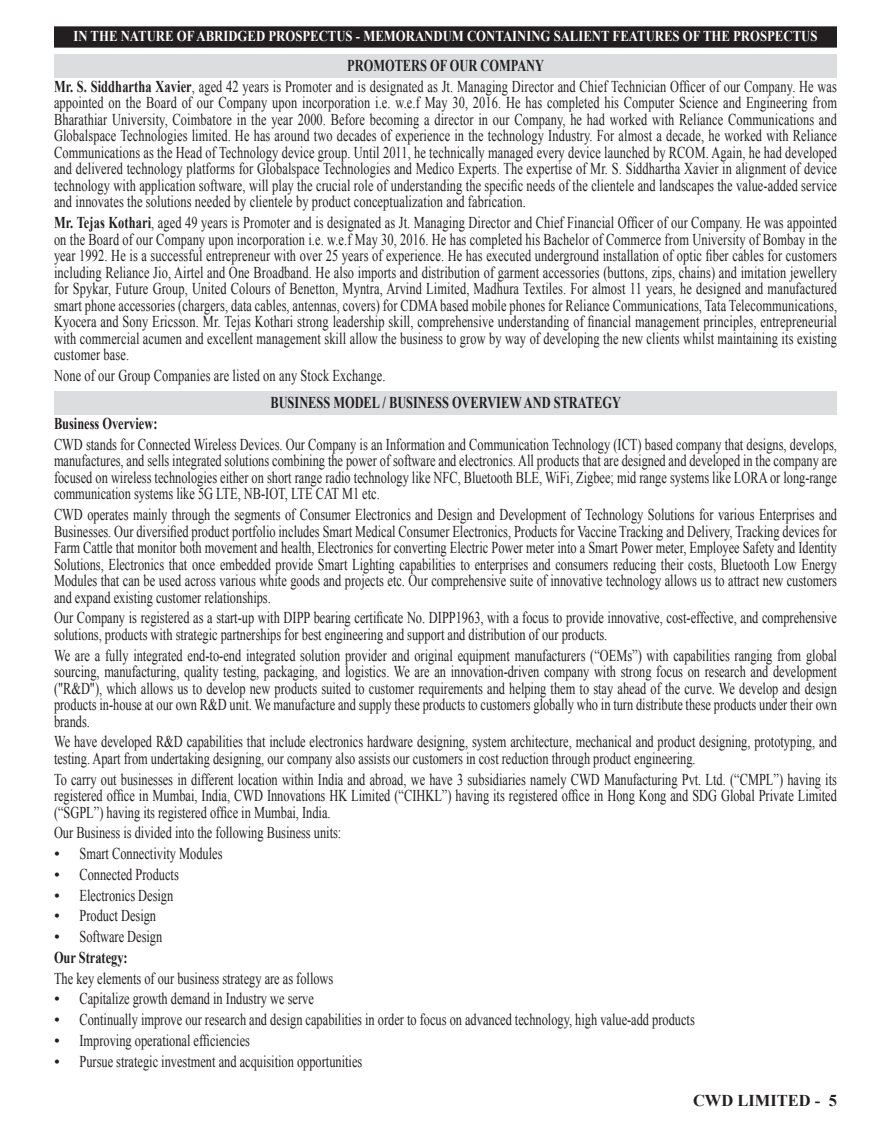
<style>
.page{position:relative;width:891px;height:1134px;background:#fff}
.page>*{position:absolute;margin:0;border:0;box-sizing:border-box;transform-origin:0 0}
.List_Paragraph_headi{font:16.5px/16.5px "Times New Roman";color:#231f20;text-align:justify;scale:.75 1}
.List_Paragraph_headi-2{font:16.5px "Times New Roman";color:#231f20}
.t1{font:700 16.5px "Times New Roman";color:#231f20;scale:.75 1}
.t2{font:700 16.5px "Times New Roman";color:#231f20}
.t3{font:700 15px "Times New Roman";color:#fff;scale:.85 1}
.s1{font-weight:700}
</style>
<div class="page">
<div style="left:55px;top:27px;width:781px;height:20px;background:#231f20"></div>
<div style="left:54px;top:26px;width:783px;height:22px;border:2px solid #231f20"></div>
<div style="left:54px;top:54px;width:783px;height:23px;background:#dcdddf"></div>
<div style="left:54px;top:391px;width:783px;height:23px;background:#dcdddf"></div>
<p class="t3" style="left:74px;top:26px;width:877px">IN THE NATURE OF ABRIDGED PROSPECTUS - MEMORANDUM CONTAINING SALIENT FEATURES OF THE PROSPECTUS</p>
<p class="t1" style="left:347px;top:54px;width:264px">PROMOTERS OF OUR COMPANY</p>
<p class="List_Paragraph_headi" style="left:54px;top:78px;width:1046px"><span class="s1">Mr. S. Siddhartha Xavier</span>, aged 42 years is Promoter and is designated as Jt. Managing Director and Chief Technician Officer of our Company. He was appointed on the Board of our Company upon incorporation i.e. w.e.f May 30, 2016. He has completed his Computer Science and Engineering from Bharathiar University, Coimbatore in the year 2000. Before becoming a director in our Company, he had worked with Reliance Communications and Globalspace Technologies limited. He has around two decades of experience in the technology Industry. For almost a decade, he worked with Reliance Communications as the Head of Technology device group. Until 2011, he technically managed every device launched by RCOM. Again, he had developed and delivered technology platforms for Globalspace Technologies and Medico Experts. The expertise of Mr. S. Siddhartha Xavier in alignment of device technology with application software, will play the crucial role of understanding the specific needs of the clientele and landscapes the value-added service and innovates the solutions needed by clientele by product conceptualization and fabrication.</p>
<p class="List_Paragraph_headi" style="left:54px;top:214px;width:1046px"><span class="s1">Mr. Tejas Kothari</span>, aged 49 years is Promoter and is designated as Jt. Managing Director and Chief Financial Officer of our Company. He was appointed on the Board of our Company upon incorporation i.e. w.e.f May 30, 2016. He has completed his Bachelor of Commerce from University of Bombay in the year 1992. He is a successful entrepreneur with over 25 years of experience. He has executed underground installation of optic fiber cables for customers including Reliance Jio, Airtel and One Broadband. He also imports and distribution of garment accessories (buttons, zips, chains) and imitation jewellery for Spykar, Future Group, United Colours of Benetton, Myntra, Arvind Limited, Madhura Textiles. For almost 11 years, he designed and manufactured smart phone accessories (chargers, data cables, antennas, covers) for CDMA based mobile phones for Reliance Communications, Tata Telecommunications, Kyocera and Sony Ericsson. Mr. Tejas Kothari strong leadership skill, comprehensive understanding of financial management principles, entrepreneurial with commercial acumen and excellent management skill allow the business to grow by way of developing the new clients whilst maintaining its existing customer base.</p>
<p class="List_Paragraph_headi" style="left:54px;top:367px;width:444px">None of our Group Companies are listed on any Stock Exchange.</p>
<p class="t1" style="left:270px;top:391px;width:469px">BUSINESS MODEL / BUSINESS OVERVIEW AND STRATEGY</p>
<p class="t1" style="left:54px;top:412px;width:139px">Business Overview:</p>
<p class="List_Paragraph_headi" style="left:54px;top:436px;width:1046px">CWD stands for Connected Wireless Devices. Our Company is an Information and Communication Technology (ICT) based company that designs, develops, manufactures, and sells integrated solutions combining the power of software and electronics. All products that are designed and developed in the company are focused on wireless technologies either on short range radio technology like NFC, Bluetooth BLE, WiFi, Zigbee; mid range systems like LORA or long-range communication systems like 5G LTE, NB-IOT, LTE CAT M1 etc.</p>
<p class="List_Paragraph_headi" style="left:54px;top:506px;width:1046px">CWD operates mainly through the segments of Consumer Electronics and Design and Development of Technology Solutions for various Enterprises and Businesses. Our diversified product portfolio includes Smart Medical Consumer Electronics, Products for Vaccine Tracking and Delivery, Tracking devices for Farm Cattle that monitor both movement and health, Electronics for converting Electric Power meter into a Smart Power meter, Employee Safety and Identity Solutions, Electronics that once embedded provide Smart Lighting capabilities to enterprises and consumers reducing their costs, Bluetooth Low Energy Modules that can be used across various white goods and projects etc. Our comprehensive suite of innovative technology allows us to attract new customers and expand existing customer relationships.</p>
<p class="List_Paragraph_headi" style="left:54px;top:609px;width:1046px">Our Company is registered as a start-up with DIPP bearing certificate No. DIPP1963, with a focus to provide innovative, cost-effective, and comprehensive solutions, products with strategic partnerships for best engineering and support and distribution of our products.</p>
<p class="List_Paragraph_headi" style="left:54px;top:647px;width:1046px">We are a fully integrated end-to-end integrated solution provider and original equipment manufacturers (“OEMs”) with capabilities ranging from global sourcing, manufacturing, quality testing, packaging, and logistics. We are an innovation-driven company with strong focus on research and development ("R&amp;D"), which allows us to develop new products suited to customer requirements and helping them to stay ahead of the curve. We develop and design products in-house at our own R&amp;D unit. We manufacture and supply these products to customers globally who in turn distribute these products under their own brands.</p>
<p class="List_Paragraph_headi" style="left:54px;top:733px;width:1046px">We have developed R&amp;D capabilities that include electronics hardware designing, system architecture, mechanical and product designing, prototyping, and testing. Apart from undertaking designing, our company also assists our customers in cost reduction through product engineering.</p>
<p class="List_Paragraph_headi" style="left:54px;top:771px;width:1046px">To carry out businesses in different location within India and abroad, we have 3 subsidiaries namely CWD Manufacturing Pvt. Ltd. (“CMPL”) having its registered office in Mumbai, India, CWD Innovations HK Limited (“CIHKL”) having its registered office in Hong Kong and SDG Global Private Limited (“SGPL”) having its registered office in Mumbai, India.</p>
<p class="List_Paragraph_headi" style="left:54px;top:824px;width:385px">Our Business is divided into the following Business units:</p>
<p class="List_Paragraph_headi-2" style="left:54px;top:843px;width:170px">• Smart Connectivity Modules</p>
<p class="List_Paragraph_headi-2" style="left:54px;top:863px;width:126px">• Connected Products</p>
<p class="List_Paragraph_headi-2" style="left:54px;top:884px;width:121px">• Electronics Design</p>
<p class="List_Paragraph_headi-2" style="left:54px;top:905px;width:104px">• Product Design</p>
<p class="List_Paragraph_headi-2" style="left:54px;top:926px;width:110px">• Software Design</p>
<p class="t1" style="left:54px;top:946px;width:100px">Our Strategy:</p>
<p class="List_Paragraph_headi" style="left:54px;top:970px;width:374px">The key elements of our business strategy are as follows</p>
<p class="List_Paragraph_headi-2" style="left:54px;top:988px;width:261px">• Capitalize growth demand in Industry we serve</p>
<p class="List_Paragraph_headi-2" style="left:54px;top:1009px;width:642px">• Continually improve our research and design capabilities in order to focus on advanced technology, high value-add products</p>
<p class="List_Paragraph_headi-2" style="left:54px;top:1029px;width:197px">• Improving operational efficiencies</p>
<p class="List_Paragraph_headi-2" style="left:54px;top:1050px;width:310px">• Pursue strategic investment and acquisition opportunities</p>
<p class="t2" style="left:693px;top:1089px;width:145px">CWD LIMITED - 5</p>
</div>
